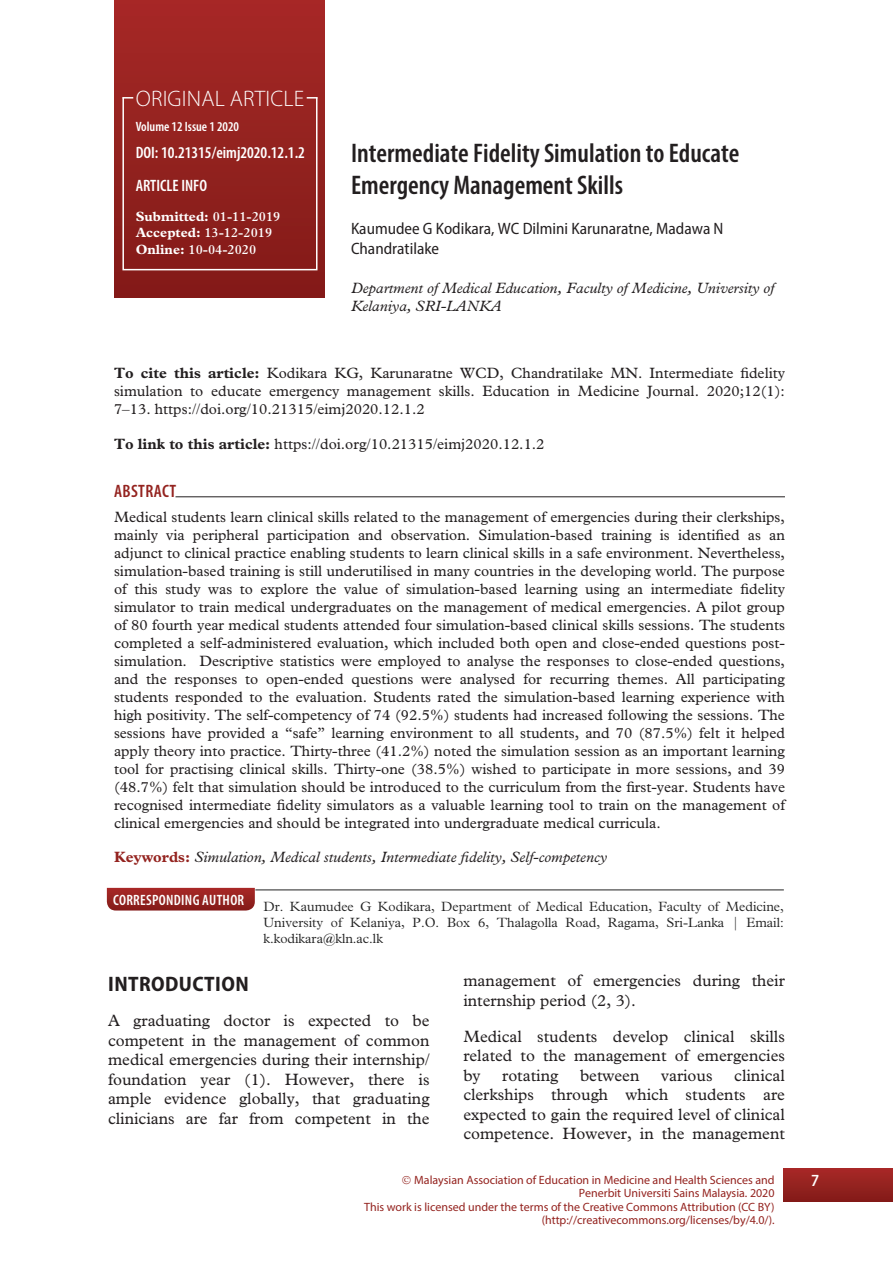
<style>
.page{position:relative;width:893px;height:1263px;background:#fff}
.page>*{position:absolute;margin:0;border:0;box-sizing:border-box;transform-origin:0 0}
.t1{font:600 condensed 27px/32.4px "Myriad Pro";color:#231f20}
.t2{font:300 22.5px "Myriad Pro";letter-spacing:.01em;color:#fff}
.t3{font:700 semi-condensed 21px "Myriad Pro";letter-spacing:.02em;color:#231f20}
.t4{font:600 condensed 18px "Myriad Pro";letter-spacing:.02em;color:#94231f}
.t5{font:16.5px/19.5px "Plantin Std";color:#231f20;text-align:justify}
.t6{font:semi-condensed 16.5px/19.8px "Myriad Pro";color:#231f20}
.t7{font:600 condensed 16.5px/33.3px "Myriad Pro";color:#fff}
.t8{font:15px/18px "Plantin Std";color:#231f20;text-align:justify}
.t9{font:italic 15px/18px "Plantin Std";color:#231f20}
.t10{font:600 condensed 15px "Myriad Pro";letter-spacing:.02em;color:#fff}
.t11{font:500 15px "ITC Avant Garde Std";color:#fff}
.t12{font:300 13.5px/16.2px "Plantin Std";color:#222;text-align:justify}
.t13{font:600 13.5px/16.2px "Plantin Std";color:#fff}
.t14{font:600 condensed 13.5px "Myriad Pro";color:#fff}
.t15{font:12px/13.5px "Myriad Pro";color:#94231f;text-align:right}
.s1{font-weight:700}
.s2{font-weight:700;font-style:normal;color:#94231f}
</style>
<div class="page">
<div style="left:115px;top:0;width:209px;height:297px;background:linear-gradient(to bottom,#a62826,#841e1b)"></div>
<svg style="left:784px;top:1168px;width:109px;height:33px;background:#95211f"></svg>
<hr style="left:255px;top:889px;width:529px;height:1px;background:#222">
<svg style="left:107px;top:888px;width:148px;height:22px;background:#962321"></svg>
<div style="left:122px;top:97px;width:195px;height:173px;border:2px solid #fff"></div>
<svg style="left:307px;top:97px;width:10px;height:2px"></svg>
<svg style="left:122px;top:97px;width:11px;height:2px"></svg>
<hr style="left:176px;top:496px;width:609px;height:1px;background:#231f20">
<h2 class="t2" style="left:136px;top:85px;width:170px">ORIGINAL ARTICLE</h2>
<p class="t14" style="left:136px;top:118px;width:105px">Volume 12 Issue 1 2020</p>
<p class="t7" style="left:136px;top:136px;width:171px">DOI: 10.21315/eimj2020.12.1.2<br>ARTICLE INFO</p>
<p class="t13" style="left:136px;top:208px;width:146px"><span class="s1">Submitted:</span> 01-11-2019<br><span class="s1">Accepted:</span> 13-12-2019<br><span class="s1">Online:</span> 10-04-2020</p>
<h1 class="t1" style="left:351px;top:136px;width:390px">Intermediate Fidelity Simulation to Educate<br>Emergency Management Skills</h1>
<p class="t6" style="left:351px;top:219px;width:374px">Kaumudee G Kodikara, WC Dilmini Karunaratne, Madawa N<br>Chandratilake</p>
<p class="t9" style="left:351px;top:278px;width:425px">Department of Medical Education, Faculty of Medicine, University of<br>Kelaniya, SRI-LANKA</p>
<p class="t8" style="left:114px;top:364px;width:672px"><span class="s1">To cite this article:</span> Kodikara KG, Karunaratne WCD, Chandratilake MN. Intermediate fidelity simulation to educate emergency management skills. Education in Medicine Journal. 2020;12(1):<br>7–13. https://doi.org/10.21315/eimj2020.12.1.2</p>
<p class="t8" style="left:114px;top:435px;width:432px"><span class="s1">To link to this article:</span> https://doi.org/10.21315/eimj2020.12.1.2</p>
<p class="t4" style="left:114px;top:480px;width:64px">ABSTRACT</p>
<p class="t8" style="left:114px;top:508px;width:672px">Medical students learn clinical skills related to the management of emergencies during their clerkships, mainly via peripheral participation and observation. Simulation-based training is identified as an adjunct to clinical practice enabling students to learn clinical skills in a safe environment. Nevertheless, simulation-based training is still underutilised in many countries in the developing world. The purpose of this study was to explore the value of simulation-based learning using an intermediate fidelity simulator to train medical undergraduates on the management of medical emergencies. A pilot group of 80 fourth year medical students attended four simulation-based clinical skills sessions. The students completed a self-administered evaluation, which included both open and close-ended questions post&shy;simulation. Descriptive statistics were employed to analyse the responses to close-ended questions, and the responses to open-ended questions were analysed for recurring themes. All participating students responded to the evaluation. Students rated the simulation-based learning experience with high positivity. The self-competency of 74 (92.5%) students had increased following the sessions. The sessions have provided a “safe” learning environment to all students, and 70 (87.5%) felt it helped apply theory into practice. Thirty-three (41.2%) noted the simulation session as an important learning tool for practising clinical skills. Thirty-one (38.5%) wished to participate in more sessions, and 39 (48.7%) felt that simulation should be introduced to the curriculum from the first-year. Students have recognised intermediate fidelity simulators as a valuable learning tool to train on the management of clinical emergencies and should be integrated into undergraduate medical curricula.</p>
<p class="t9" style="left:114px;top:848px;width:494px"><span class="s2">Keywords:</span> Simulation, Medical students, Intermediate fidelity, Self-competency</p>
<p class="t10" style="left:113px;top:890px;width:14px">Corre</p>
<p class="t10" style="left:146px;top:890px;width:21px">spondin</p>
<p class="t10" style="left:193px;top:890px;width:46px">g author</p>
<p class="t12" style="left:263px;top:898px;width:522px">Dr. Kaumudee G Kodikara, Department of Medical Education, Faculty of Medicine, University of Kelaniya, P.O. Box 6, Thalagolla Road, Ragama, Sri-Lanka | Email: k.kodikara@kln.ac.lk</p>
<h3 class="t3" style="left:108px;top:970px;width:142px">INTRODUCTION</h3>
<p class="t5" style="left:108px;top:1011px;width:323px">A graduating doctor is expected to be competent in the management of common medical emergencies during their internship/ foundation year (1). However, there is ample evidence globally, that graduating clinicians are far from competent in the</p>
<p class="t5" style="left:463px;top:971px;width:323px">management of emergencies during their internship period (2, 3).</p>
<p class="t5" style="left:463px;top:1026px;width:323px">Medical students develop clinical skills related to the management of emergencies by</p>
<p class="t5" style="left:463px;top:1065px;width:323px;text-indent:271px">clinical clerkships through which students are expected to gain the required level of clinical competence. However, in the management</p>
<p class="t5" style="left:502px;top:1065px;width:58px">rotating</p>
<p class="t5" style="left:580px;top:1065px;width:61px">between</p>
<p class="t5" style="left:661px;top:1065px;width:53px">various</p>
<p class="t15" style="left:414px;top:1173px;width:362px">Malaysian Association of Education in Medicine and Health Sciences and</p>
<p class="t11" style="left:811px;top:1171px;width:10px">7</p>
<p class="t15" style="left:364px;top:1186px;width:412px">Penerbit Universiti Sains Malaysia. 2020<br>This work is licensed under the terms of the Creative Commons Attribution (CC BY) (http://creativecommons.org/licenses/by/4.0/).</p>
</div>
